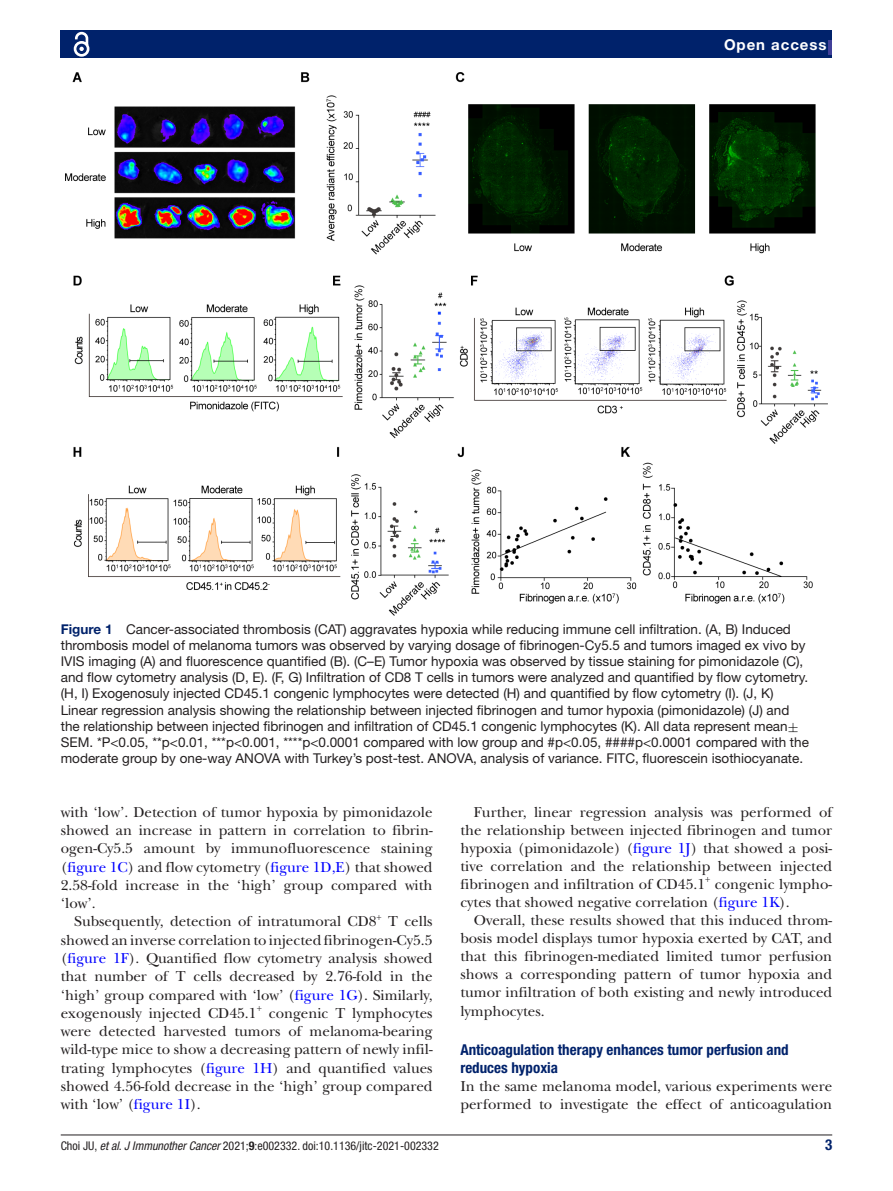
<style>
.page{position:relative;width:893px;height:1191px;background:#fff}
.page>*{position:absolute;margin:0;border:0;box-sizing:border-box;transform-origin:0 0}
.t1{font:15px/18px "New Baskerville";color:#231f20;text-align:justify}
.t2{font:700 condensed 15px/18px "Helvetica Neue LT Std";color:#00226b}
.t3{font:700 15px "Helvetica Neue LT Std";letter-spacing:.065em;color:#fff}
.t4{font:13.5px/16.2px "Helvetica Neue LT Std";color:#231f20}
.t5{font:condensed 12px "Helvetica Neue LT Std";color:#231f20}
.t6{font:9.9px "New Baskerville";color:#231f20}
.s1{font-weight:700;color:#00226b}
.s2{font-family:"CMSY9";color:#000}
.s3{color:#00f}
.s4{font-style:italic}
.s5{font-weight:700}
</style>
<div class="page">
<hr style="left:61px;top:1134px;width:771px;height:1px;background:#231f20">
<div style="left:61px;top:31px;width:771px;height:27px;background:#00226b"></div>
<hr style="left:828px;top:40px;width:4px;height:15px;background:#414099">
<svg style="left:73px;top:31px;width:17px;height:26px"></svg>
<img style="left:65px;top:73px;width:763px;height:543px">
<p class="t3" style="left:724px;top:35px;width:104px">Open access</p>
<p class="t4" style="left:61px;top:620px;width:750px"><span class="s1">Figure 1</span> Cancer-associated thrombosis (CAT) aggravates hypoxia while reducing immune cell infiltration. (A, B) Induced thrombosis model of melanoma tumors was observed by varying dosage of fibrinogen-Cy5.5 and tumors imaged ex vivo by IVIS imaging (A) and fluorescence quantified (B). (C–E) Tumor hypoxia was observed by tissue staining for pimonidazole (C), and flow cytometry analysis (D, E). (F, G) Infiltration of CD8 T cells in tumors were analyzed and quantified by flow cytometry. (H, I) Exogenosuly injected CD45.1 congenic lymphocytes were detected (H) and quantified by flow cytometry (I). (J, K)<br>Linear regression analysis showing the relationship between injected fibrinogen and tumor hypoxia (pimonidazole) (J) and the relationship between injected fibrinogen and infiltration of CD45.1 congenic lymphocytes (K). All data represent mean<span class="s2">± </span>SEM. *P&lt;0.05, **p&lt;0.01, ***p&lt;0.001, ****p&lt;0.0001 compared with low group and #p&lt;0.05, ####p&lt;0.0001 compared with the moderate group by one-way ANOVA with Turkey’s post-test. ANOVA, analysis of variance. FITC, fluorescein isothiocyanate.</p>
<p class="t1" style="left:61px;top:803px;width:373px">with ‘low’. Detection of tumor hypoxia by pimonidazole</p>
<p class="t1" style="left:61px;top:821px;width:373px">showed an increase in pattern in correlation to fibrin-</p>
<p class="t1" style="left:61px;top:839px;width:373px">ogen-Cy5.5 amount by immunofluorescence staining</p>
<p class="t1" style="left:61px;top:857px;width:373px">(<span class="s3">figure 1C</span>) and flow cytometry (<span class="s3">figure 1D,E</span>) that showed</p>
<p class="t1" style="left:61px;top:876px;width:373px">2.58-fold increase in the ‘high’ group compared with</p>
<p class="t1" style="left:61px;top:894px;width:37px">‘low’.</p>
<p class="t1" style="left:74px;top:912px;width:304px">Subsequently, detection of intratumoral CD8</p>
<p class="t6" style="left:377px;top:910px;width:7px">+</p>
<p class="t1" style="left:61px;top:912px;width:373px;text-indent:327px">T cells showed an inverse correlation to injected fibrinogen-Cy5.5 (<span class="s3">figure 1F</span>). Quantified flow cytometry analysis showed that number of T cells decreased by 2.76-fold in the ‘high’ group compared with ‘low’ (<span class="s3">figure 1G</span>). Similarly, exogenously injected CD45.1</p>
<p class="t6" style="left:257px;top:1002px;width:7px">+</p>
<p class="t1" style="left:61px;top:1004px;width:373px;text-indent:208px">congenic T lymphocytes were detected harvested tumors of melanoma-bearing wild-type mice to show a decreasing pattern of newly infil&shy;trating lymphocytes (<span class="s3">figure 1H</span>) and quantified values showed 4.56-fold decrease in the ‘high’ group compared with ‘low’ (<span class="s3">figure 1I</span>).</p>
<p class="t1" style="left:460px;top:803px;width:373px;text-indent:14px">Further, linear regression analysis was performed of the relationship between injected fibrinogen and tumor hypoxia (pimonidazole) (<span class="s3">figure 1J</span>) that showed a posi&shy;tive correlation and the relationship between injected fibrinogen and infiltration of CD45.1<sup>+</sup> congenic lympho&shy;cytes that showed negative correlation (<span class="s3">figure 1K</span>).</p>
<p class="t1" style="left:460px;top:911px;width:373px;text-indent:14px">Overall, these results showed that this induced throm&shy;bosis model displays tumor hypoxia exerted by CAT, and that this fibrinogen-mediated limited tumor perfusion shows a corresponding pattern of tumor hypoxia and tumor infiltration of both existing and newly introduced lymphocytes.</p>
<p class="t2" style="left:460px;top:1040px;width:330px">Anticoagulation therapy enhances tumor perfusion and reduces hypoxia</p>
<p class="t1" style="left:460px;top:1077px;width:373px">In the same melanoma model, various experiments were performed to investigate the effect of anticoagulation</p>
<p class="t5" style="left:61px;top:1138px;width:380px">Choi JU, <span class="s4">et al</span>. <span class="s4">J Immunother Cancer</span> 2021;<span class="s5">9</span>:e002332. doi:10.1136/jitc-2021-002332</p>
<p class="t2" style="left:825px;top:1135px;width:9px">3</p>
</div>
